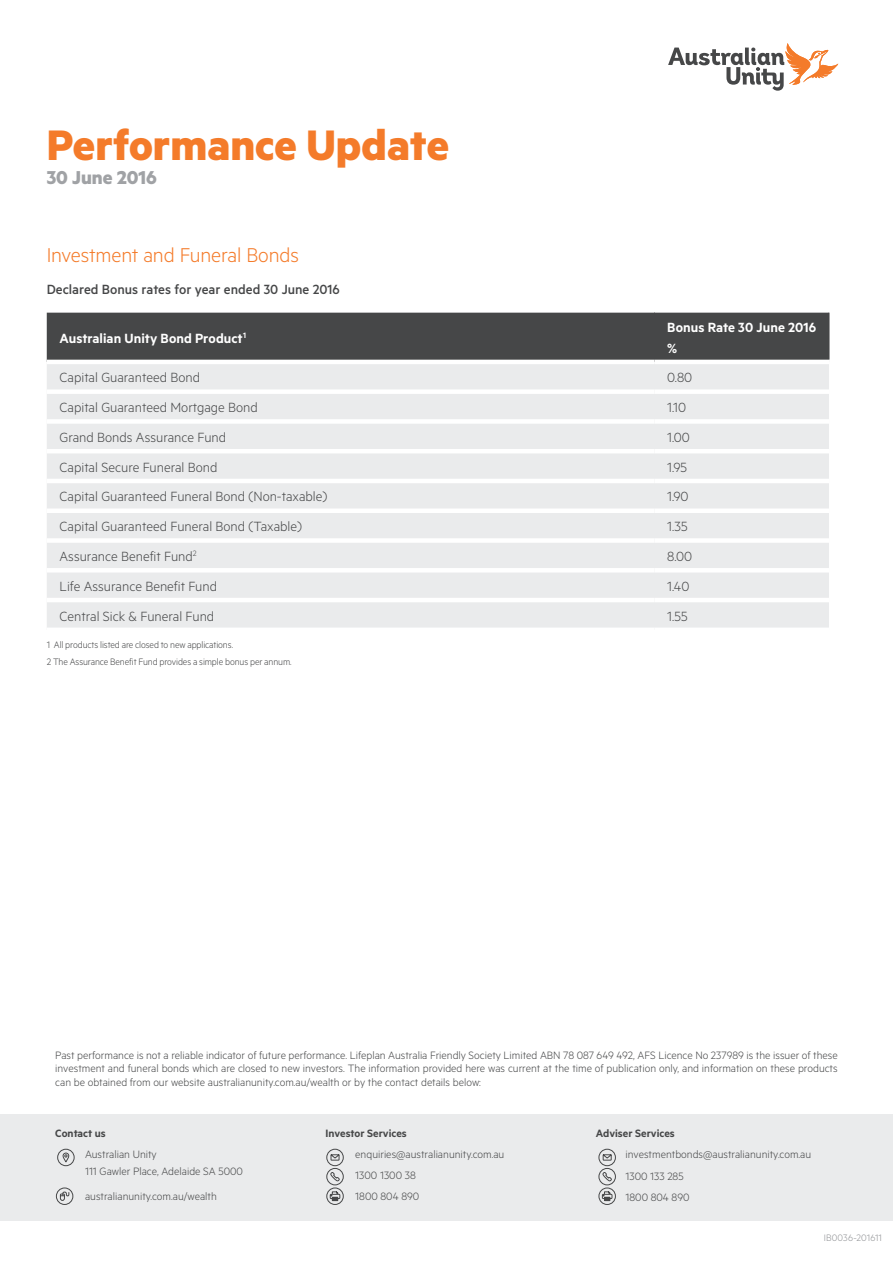
<style>
.page{position:relative;width:893px;height:1263px;background:#fff}
.page>*{position:absolute;margin:0;border:0;box-sizing:border-box;transform-origin:0 0}
.Heading{font:700 48px "Metric";color:#f47b2a}
.Heading_2{font:300 22.5px "Metric";letter-spacing:-.01em;color:#f47b2a}
.Heading-2{font:700 21px "Metric";color:#a0a2a5}
.TABLE_BODY{font:300 15px "Metric";color:#464748}
.Table_header_1{font:600 15px/21px "Metric";letter-spacing:.005em;color:#fff}
.Heading_2-2{font:500 15px "Metric";color:#464748}
.Disclaimer_base_of_p{font:300 12px/13.5px "Metric";color:#464748;text-align:justify}
.Body{font:300 12px "Metric";color:#464748}
.t1{font:600 12px "Metric";color:#464748}
.Disclaimer_tables{font:300 10.5px "Metric";letter-spacing:-.01em;color:#464748}
.t2{font:300 10.5px "Metric";letter-spacing:.01em;color:#8f9194}
</style>
<div class="page">
<div style="left:0;top:1114px;width:893px;height:106px;background:#eaebec"></div>
<div style="left:47px;top:313px;width:782px;height:47px;background:#464748"></div>
<div style="left:47px;top:364px;width:782px;height:263px;background:#eaebec"></div>
<hr style="left:654px;top:313px;width:1px;height:47px;background:#464748">
<hr style="left:829px;top:313px;width:1px;height:47px;background:#464748">
<div style="left:47px;top:389px;width:607px;height:5px;background:#fff"></div>
<div style="left:47px;top:419px;width:607px;height:5px;background:#fff"></div>
<hr style="left:47px;top:449px;width:607px;height:4px;background:#fff">
<hr style="left:47px;top:479px;width:607px;height:4px;background:#fff">
<div style="left:47px;top:508px;width:607px;height:5px;background:#fff"></div>
<div style="left:47px;top:538px;width:607px;height:5px;background:#fff"></div>
<hr style="left:47px;top:568px;width:607px;height:4px;background:#fff">
<hr style="left:47px;top:598px;width:607px;height:4px;background:#fff">
<div style="left:654px;top:389px;width:175px;height:5px;background:#fff"></div>
<div style="left:654px;top:419px;width:175px;height:5px;background:#fff"></div>
<hr style="left:654px;top:449px;width:175px;height:4px;background:#fff">
<hr style="left:654px;top:479px;width:175px;height:4px;background:#fff">
<div style="left:654px;top:508px;width:175px;height:5px;background:#fff"></div>
<div style="left:654px;top:538px;width:175px;height:5px;background:#fff"></div>
<hr style="left:654px;top:568px;width:175px;height:4px;background:#fff">
<hr style="left:654px;top:598px;width:175px;height:4px;background:#fff">
<svg style="left:668px;top:43px;width:170px;height:48px"></svg>
<svg style="left:57px;top:1149px;width:18px;height:17px"></svg>
<div style="left:56px;top:1188px;width:17px;height:17px;border:1px solid #464748;border-radius:50%"></div>
<svg style="left:60px;top:1191px;width:9px;height:10px"></svg>
<svg style="left:326px;top:1149px;width:18px;height:56px"></svg>
<svg style="left:598px;top:1149px;width:18px;height:56px"></svg>
<p class="Heading" style="left:47px;top:115px;width:404px">Performance Update</p>
<p class="Heading-2" style="left:47px;top:164px;width:112px">30 June 2016</p>
<p class="Heading_2" style="left:47px;top:242px;width:254px">Investment and Funeral Bonds</p>
<p class="Heading_2-2" style="left:47px;top:280px;width:294px">Declared Bonus rates for year ended 30 June 2016</p>
<p class="Table_header_1" style="left:60px;top:327px;width:188px">Australian Unity Bond Product<sup>1</sup></p>
<p class="Table_header_1" style="left:667px;top:317px;width:150px">Bonus Rate 30 June 2016 %</p>
<p class="TABLE_BODY" style="left:60px;top:369px;width:142px">Capital Guaranteed Bond</p>
<p class="TABLE_BODY" style="left:667px;top:369px;width:27px">0.80</p>
<p class="TABLE_BODY" style="left:60px;top:399px;width:200px">Capital Guaranteed Mortgage Bond</p>
<p class="TABLE_BODY" style="left:667px;top:399px;width:20px">1.10</p>
<p class="TABLE_BODY" style="left:60px;top:429px;width:168px">Grand Bonds Assurance Fund</p>
<p class="TABLE_BODY" style="left:667px;top:429px;width:24px">1.00</p>
<p class="TABLE_BODY" style="left:60px;top:458px;width:159px">Capital Secure Funeral Bond</p>
<p class="TABLE_BODY" style="left:667px;top:458px;width:21px">1.95</p>
<p class="TABLE_BODY" style="left:60px;top:488px;width:269px">Capital Guaranteed Funeral Bond (Non-taxable)</p>
<p class="TABLE_BODY" style="left:667px;top:488px;width:23px">1.90</p>
<p class="TABLE_BODY" style="left:60px;top:518px;width:244px">Capital Guaranteed Funeral Bond (Taxable)</p>
<p class="TABLE_BODY" style="left:667px;top:518px;width:22px">1.35</p>
<p class="TABLE_BODY" style="left:60px;top:548px;width:139px">Assurance Benefit Fund<sup>2</sup></p>
<p class="TABLE_BODY" style="left:667px;top:548px;width:27px">8.00</p>
<p class="TABLE_BODY" style="left:60px;top:577px;width:159px">Life Assurance Benefit Fund</p>
<p class="TABLE_BODY" style="left:667px;top:577px;width:24px">1.40</p>
<p class="TABLE_BODY" style="left:60px;top:607px;width:156px">Central Sick &amp; Funeral Fund</p>
<p class="TABLE_BODY" style="left:667px;top:607px;width:22px">1.55</p>
<p class="Disclaimer_tables" style="left:47px;top:639px;width:188px">1 All products listed are closed to new applications.</p>
<p class="Disclaimer_tables" style="left:47px;top:656px;width:246px">2 The Assurance Benefit Fund provides a simple bonus per annum.</p>
<p class="Disclaimer_base_of_p" style="left:55px;top:1048px;width:784px">Past performance is not a reliable indicator of future performance. Lifeplan Australia Friendly Society Limited ABN 78 087 649 492, AFS Licence No 237989 is the issuer of these investment and funeral bonds which are closed to new investors. The information provided here was current at the time of publication only, and information on these products can be obtained from our website australianunity.com.au/wealth or by the contact details below:</p>
<p class="t1" style="left:55px;top:1126px;width:52px">Contact us</p>
<p class="Body" style="left:85px;top:1147px;width:73px">Australian Unity</p>
<p class="Body" style="left:85px;top:1164px;width:159px">111 Gawler Place, Adelaide SA 5000</p>
<p class="Body" style="left:85px;top:1189px;width:133px">australianunity.com.au/wealth</p>
<p class="t1" style="left:326px;top:1126px;width:83px">Investor Services</p>
<p class="Disclaimer_base_of_p" style="left:355px;top:1147px;width:151px">enquiries@australianunity.com.au</p>
<p class="Disclaimer_base_of_p" style="left:355px;top:1168px;width:62px">1300 1300 38</p>
<p class="Body" style="left:355px;top:1189px;width:65px">1800 804 890</p>
<p class="t1" style="left:596px;top:1126px;width:81px">Adviser Services</p>
<p class="Body" style="left:626px;top:1147px;width:187px">investmentbonds@australianunity.com.au</p>
<p class="Body" style="left:626px;top:1170px;width:60px">1300 133 285</p>
<p class="Body" style="left:626px;top:1190px;width:65px">1800 804 890</p>
<p class="t2" style="left:824px;top:1231px;width:60px">IB0036-201611</p>
</div>
